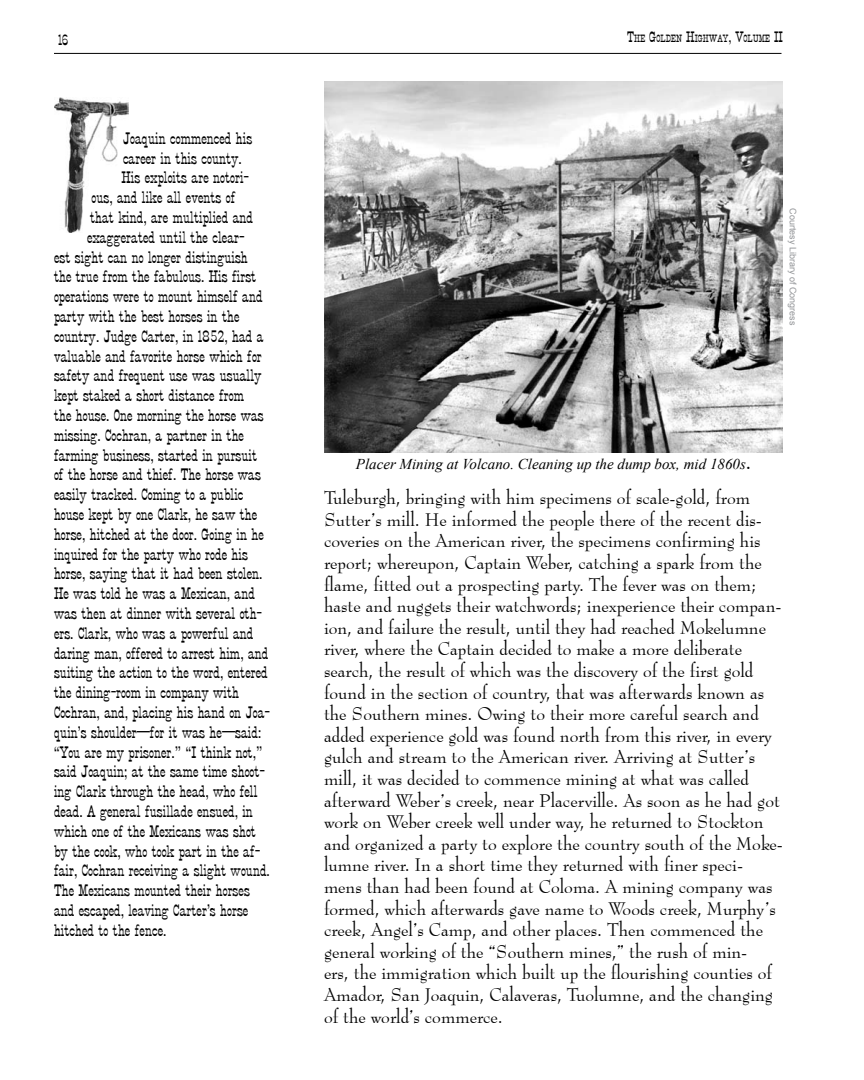
<style>
.page{position:relative;width:864px;height:1080px;background:#fff}
.page>*{position:absolute;margin:0;border:0;box-sizing:border-box;transform-origin:0 0}
.t1{font:18px/21.6px "Bernhard Modern BT";color:#000}
.t2{font:16.5px "Stage Coach";color:#000}
.t3{font:italic 15px "Times New Roman";color:#000}
.t4{font:15px "Stage Coach";color:#000}
.t5{font:10.5px "Stage Coach";color:#000}
.t6{font:9px "Arial";color:#939598}
.s1{font-size:15px}
.s2{font-family:"Bernhard Modern BT";font-weight:700;font-style:normal;font-size:18px}
</style>
<div class="page">
<img style="left:54px;top:98px;width:75px;height:135px">
<img style="left:324px;top:81px;width:459px;height:371px">
<hr style="left:54px;top:53px;width:728px;height:1px;background:#000">
<p class="t4" style="left:58px;top:32px;width:13px">16</p>
<p class="t2" style="left:123px;top:129px;width:131px">Joaquin commenced his</p>
<p class="t2" style="left:123px;top:149px;width:120px">career in this county.</p>
<p class="t2" style="left:122px;top:169px;width:129px">His exploits are notori-</p>
<p class="t2" style="left:92px;top:189px;width:146px">ous, and like all events of</p>
<p class="t2" style="left:90px;top:209px;width:165px">that kind, are multiplied and</p>
<p class="t2" style="left:87px;top:228px;width:159px">exaggerated until the clear-</p>
<p class="t2" style="left:54px;top:248px;width:195px">est sight can no longer distinguish</p>
<p class="t2" style="left:54px;top:268px;width:204px">the true from the fabulous. His first</p>
<p class="t2" style="left:54px;top:288px;width:210px">operations were to mount himself and</p>
<p class="t2" style="left:54px;top:308px;width:187px">party with the best horses in the</p>
<p class="t2" style="left:54px;top:327px;width:211px">country. Judge Carter, in 1852, had a</p>
<p class="t2" style="left:54px;top:347px;width:209px">valuable and favorite horse which for</p>
<p class="t2" style="left:54px;top:367px;width:209px">safety and frequent use was usually</p>
<p class="t2" style="left:54px;top:387px;width:192px">kept staked a short distance from</p>
<p class="t2" style="left:54px;top:407px;width:211px">the house. One morning the horse was</p>
<p class="t2" style="left:54px;top:426px;width:192px">missing. Cochran, a partner in the</p>
<p class="t2" style="left:54px;top:446px;width:205px">farming business, started in pursuit</p>
<p class="t2" style="left:54px;top:466px;width:209px">of the horse and thief. The horse was</p>
<p class="t2" style="left:54px;top:486px;width:191px">easily tracked. Coming to a public</p>
<p class="t2" style="left:54px;top:506px;width:205px">house kept by one Clark, he saw the</p>
<p class="t2" style="left:54px;top:525px;width:211px">horse, hitched at the door. Going in he</p>
<p class="t2" style="left:54px;top:545px;width:195px">inquired for the party who rode his</p>
<p class="t2" style="left:54px;top:565px;width:210px">horse, saying that it had been stolen.</p>
<p class="t2" style="left:54px;top:585px;width:203px">He was told he was a Mexican, and</p>
<p class="t2" style="left:54px;top:605px;width:210px">was then at dinner with several oth-</p>
<p class="t2" style="left:54px;top:624px;width:201px">ers. Clark, who was a powerful and</p>
<p class="t2" style="left:54px;top:644px;width:216px">daring man, offered to arrest him, and</p>
<p class="t2" style="left:54px;top:664px;width:215px">suiting the action to the word, entered</p>
<p class="t2" style="left:54px;top:684px;width:187px">the dining-room in company with</p>
<p class="t2" style="left:54px;top:704px;width:218px">Cochran, and, placing his hand on Joa-</p>
<p class="t2" style="left:54px;top:723px;width:209px">quin’s shoulder—for it was he—said:</p>
<p class="t2" style="left:54px;top:743px;width:210px">“You are my prisoner.” “I think not,”</p>
<p class="t2" style="left:54px;top:763px;width:212px">said Joaquin; at the same time shoot-</p>
<p class="t2" style="left:54px;top:783px;width:205px">ing Clark through the head, who fell</p>
<p class="t2" style="left:54px;top:803px;width:201px">dead. A general fusillade ensued, in</p>
<p class="t2" style="left:54px;top:822px;width:204px">which one of the Mexicans was shot</p>
<p class="t2" style="left:54px;top:842px;width:208px">by the cook, who took part in the af-</p>
<p class="t2" style="left:54px;top:862px;width:217px">fair, Cochran receiving a slight wound.</p>
<p class="t2" style="left:54px;top:882px;width:197px">The Mexicans mounted their horses</p>
<p class="t2" style="left:54px;top:902px;width:196px">and escaped, leaving Carter’s horse</p>
<p class="t2" style="left:54px;top:921px;width:114px">hitched to the fence.</p>
<p class="t5" style="left:627px;top:32px;width:153px"><span class="s1">T</span>he <span class="s1">G</span>olden <span class="s1">H</span>ighway<span class="s1">, V</span>olume <span class="s1">II</span></p>
<p class="t6" style="left:799px;top:208px;width:119px;rotate:90deg">Courtesy Library of Congress</p>
<p class="t3" style="left:356px;top:454px;width:397px">Placer Mining at Volcano. Cleaning up the dump box, mid 1860s<span class="s2">.</span></p>
<p class="t1" style="left:324px;top:486px;width:461px">Tuleburgh, bringing with him specimens of scale-gold, from Sutter’s mill. He informed the people there of the recent dis&shy;coveries on the American river, the specimens confirming his report; whereupon, Captain Weber, catching a spark from the flame, fitted out a prospecting party. The fever was on them; haste and nuggets their watchwords; inexperience their compan&shy;ion, and failure the result, until they had reached Mokelumne river, where the Captain decided to make a more deliberate search, the result of which was the discovery of the first gold found in the section of country, that was afterwards known as the Southern mines. Owing to their more careful search and added experience gold was found north from this river, in every gulch and stream to the American river. Arriving at Sutter’s mill, it was decided to commence mining at what was called afterward Weber’s creek, near Placerville. As soon as he had got work on Weber creek well under way, he returned to Stockton and organized a party to explore the country south of the Moke&shy;lumne river. In a short time they returned with finer speci&shy;mens than had been found at Coloma. A mining company was formed, which afterwards gave name to Woods creek, Murphy’s creek, Angel’s Camp, and other places. Then commenced the general working of the “Southern mines,” the rush of min-<br>ers, the immigration which built up the flourishing counties of Amador, San Joaquin, Calaveras, Tuolumne, and the changing of the world’s commerce.</p>
</div>
